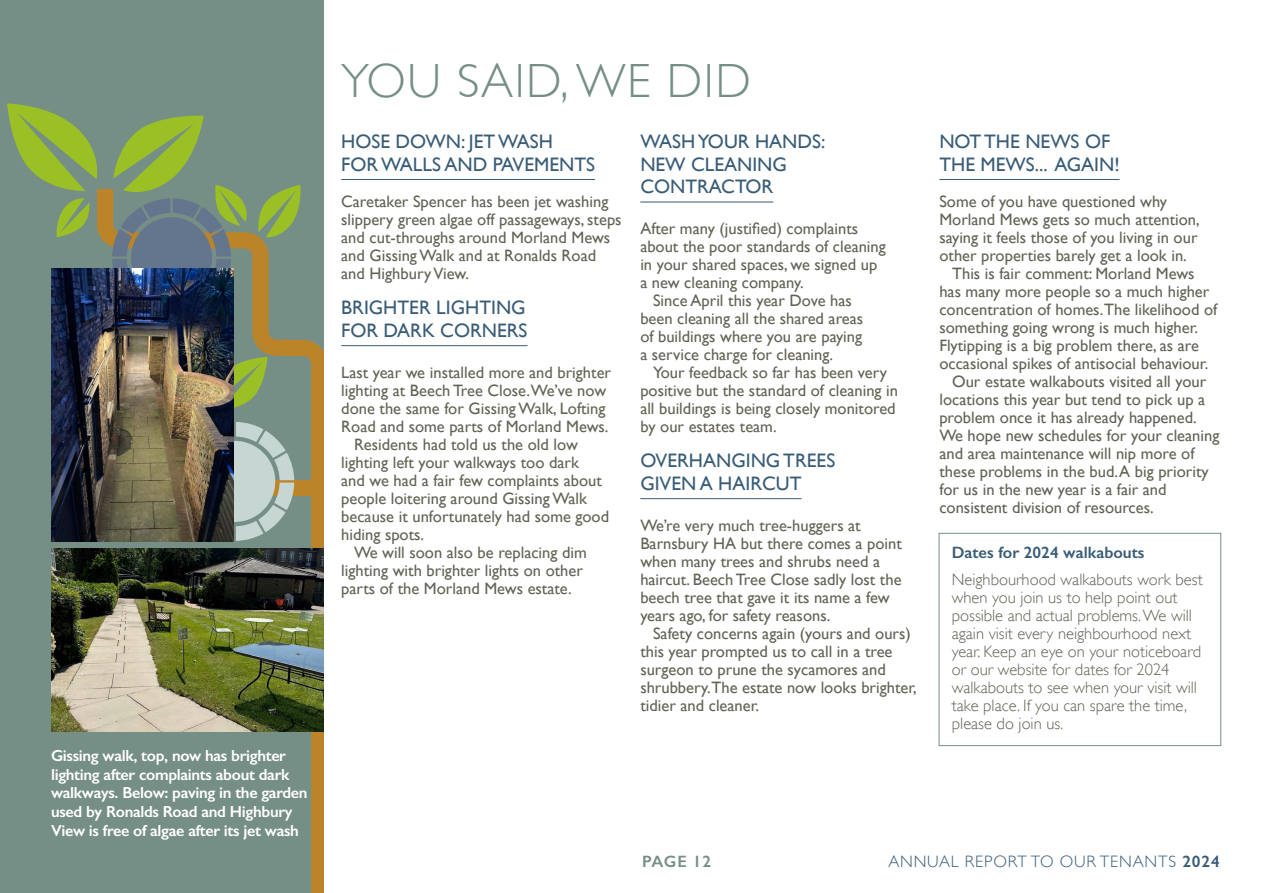
<style>
.page{position:relative;width:1263px;height:893px;background:#fff}
.page>*{position:absolute;margin:0;border:0;box-sizing:border-box;transform-origin:0 0}
.t1{font:300 48px "Gill Sans";letter-spacing:.03em;color:#768f86}
.t2{font:19.5px/22.5px "Gill Sans";color:#395c77}
.t3{font:16.5px/18px "Gill Sans";color:#636255}
.t4{font:300 16.5px/18px "Gill Sans";color:#636255}
.t5{font:300 16.5px "Gill Sans";letter-spacing:.05em;color:#395c77}
.t6{font:600 16.5px "Gill Sans";color:#395c77}
.t7{font:600 16.5px "Gill Sans";letter-spacing:.035em;color:#768f86}
.t8{font:600 16.05px/18.8px "Gill Sans";letter-spacing:-.02em;color:#fff}
.s1{font-weight:600}
</style>
<div class="page">
<div style="left:0;top:0;width:323px;height:893px;background:#768f86"></div>
<svg style="left:89px;top:541px;width:234px;height:352px"></svg>
<svg style="left:7px;top:103px;width:316px;height:438px"></svg>
<img style="left:51px;top:269px;width:183px;height:272px">
<img style="left:51px;top:548px;width:272px;height:183px">
<hr style="left:341px;top:179px;width:254px;height:1px;background:#395c77">
<hr style="left:341px;top:345px;width:186px;height:1px;background:#395c77">
<hr style="left:640px;top:202px;width:133px;height:1px;background:#395c77">
<hr style="left:640px;top:498px;width:161px;height:1px;background:#395c77">
<hr style="left:939px;top:179px;width:180px;height:1px;background:#395c77">
<div style="left:939px;top:533px;width:282px;height:213px;border:1px solid #768f86"></div>
<p class="t8" style="left:51px;top:746px;width:258px">Gissing walk, top, now has brighter lighting after complaints about dark walkways. Below: paving in the garden used by Ronalds Road and Highbury View is free of algae after its jet wash</p>
<h1 class="t1" style="left:341px;top:53px;width:411px">YOU SAID, WE DID</h1>
<p class="t2" style="left:341px;top:130px;width:255px">HOSE DOWN: JET WASH<br>FOR WALLS AND PAVEMENTS</p>
<p class="t3" style="left:341px;top:192px;width:282px">Caretaker Spencer has been jet washing slippery green algae off passageways, steps and cut-throughs around Morland Mews and Gissing Walk and at Ronalds Road and Highbury View.</p>
<p class="t2" style="left:341px;top:296px;width:188px">BRIGHTER LIGHTING<br>FOR DARK CORNERS</p>
<p class="t3" style="left:341px;top:363px;width:271px">Last year we installed more and brighter</p>
<p class="t3" style="left:341px;top:381px;width:266px">lighting at Beech Tree Close.We’ve now</p>
<p class="t3" style="left:341px;top:399px;width:266px">done the same for Gissing Walk, Lofting</p>
<p class="t3" style="left:341px;top:417px;width:269px">Road and some parts of Morland Mews.</p>
<p class="t3" style="left:354px;top:435px;width:225px">Residents had told us the old low</p>
<p class="t3" style="left:341px;top:453px;width:239px">lighting left your walkways too dark</p>
<p class="t3" style="left:341px;top:471px;width:262px">and we had a fair few complaints about</p>
<p class="t3" style="left:341px;top:489px;width:247px">people loitering around Gissing Walk</p>
<p class="t3" style="left:341px;top:507px;width:269px">because it unfortunately had some good</p>
<p class="t3" style="left:341px;top:525px;width:84px">hiding spots.</p>
<p class="t3" style="left:354px;top:543px;width:234px">We will soon also be replacing dim</p>
<p class="t3" style="left:341px;top:561px;width:243px">lighting with brighter lights on other</p>
<p class="t3" style="left:341px;top:579px;width:232px">parts of the Morland Mews estate.</p>
<p class="t2" style="left:640px;top:130px;width:186px">WASH YOUR HANDS:<br>NEW CLEANING<br>CONTRACTOR</p>
<p class="t3" style="left:640px;top:219px;width:219px">After many (justified) complaints</p>
<p class="t3" style="left:640px;top:237px;width:247px">about the poor standards of cleaning</p>
<p class="t3" style="left:640px;top:255px;width:238px">in your shared spaces, we signed up</p>
<p class="t3" style="left:640px;top:273px;width:165px">a new cleaning company.</p>
<p class="t3" style="left:653px;top:291px;width:200px">Since April this year Dove has</p>
<p class="t3" style="left:640px;top:309px;width:224px">been cleaning all the shared areas</p>
<p class="t3" style="left:640px;top:327px;width:223px">of buildings where you are paying</p>
<p class="t3" style="left:640px;top:345px;width:194px">a service charge for cleaning.</p>
<p class="t3" style="left:653px;top:363px;width:235px">Your feedback so far has been very</p>
<p class="t3" style="left:640px;top:381px;width:259px">positive but the standard of cleaning in</p>
<p class="t3" style="left:640px;top:399px;width:257px">all buildings is being closely monitored</p>
<p class="t3" style="left:640px;top:417px;width:138px">by our estates team.</p>
<p class="t2" style="left:640px;top:449px;width:196px">OVERHANGING TREES<br>GIVEN A HAIRCUT</p>
<p class="t3" style="left:640px;top:516px;width:263px">We’re very much tree-huggers at Barnsbury HA but there comes a point when many trees and shrubs need a haircut. Beech Tree Close sadly lost the beech tree that gave it its name a few years ago, for safety reasons.</p>
<p class="t3" style="left:640px;top:624px;width:278px;text-indent:13px">Safety concerns again (yours and ours) this year prompted us to call in a tree surgeon to prune the sycamores and shrubbery.The estate now looks brighter, tidier and cleaner.</p>
<p class="t2" style="left:939px;top:130px;width:182px">NOT THE NEWS OF<br>THE MEWS... AGAIN!</p>
<p class="t3" style="left:939px;top:192px;width:229px">Some of you have questioned why</p>
<p class="t3" style="left:939px;top:210px;width:262px">Morland Mews gets so much attention,</p>
<p class="t3" style="left:939px;top:228px;width:260px">saying it feels those of you living in our</p>
<p class="t3" style="left:939px;top:246px;width:249px">other properties barely get a look in.</p>
<p class="t3" style="left:952px;top:264px;width:244px">This is fair comment: Morland Mews</p>
<p class="t3" style="left:939px;top:282px;width:271px">has many more people so a much higher</p>
<p class="t3" style="left:939px;top:300px;width:279px">concentration of homes.The likelihood of</p>
<p class="t3" style="left:939px;top:318px;width:260px">something going wrong is much higher.</p>
<p class="t3" style="left:939px;top:336px;width:261px">Flytipping is a big problem there, as are</p>
<p class="t3" style="left:939px;top:354px;width:270px">occasional spikes of antisocial behaviour.</p>
<p class="t3" style="left:952px;top:372px;width:256px">Our estate walkabouts visited all your</p>
<p class="t3" style="left:939px;top:390px;width:267px">locations this year but tend to pick up a</p>
<p class="t3" style="left:939px;top:408px;width:259px">problem once it has already happened.</p>
<p class="t3" style="left:939px;top:426px;width:281px">We hope new schedules for your cleaning</p>
<p class="t3" style="left:939px;top:444px;width:257px">and area maintenance will nip more of</p>
<p class="t3" style="left:939px;top:462px;width:271px">these problems in the bud. A big priority</p>
<p class="t3" style="left:939px;top:480px;width:229px">for us in the new year is a fair and</p>
<p class="t3" style="left:939px;top:498px;width:216px">consistent division of resources.</p>
<p class="t6" style="left:952px;top:542px;width:194px">Dates for 2024 walkabouts</p>
<p class="t4" style="left:952px;top:570px;width:252px">Neighbourhood walkabouts work best when you join us to help point out possible and actual problems. We will again visit every neighbourhood next year. Keep an eye on your noticeboard or our website for dates for 2024 walkabouts to see when your visit will take place. If you can spare the time, please do join us.</p>
<p class="t7" style="left:642px;top:851px;width:71px">PAGE 12</p>
<p class="t5" style="left:888px;top:852px;width:333px">ANNUAL REPORT TO OUR TENANTS <span class="s1">2024</span></p>
</div>
